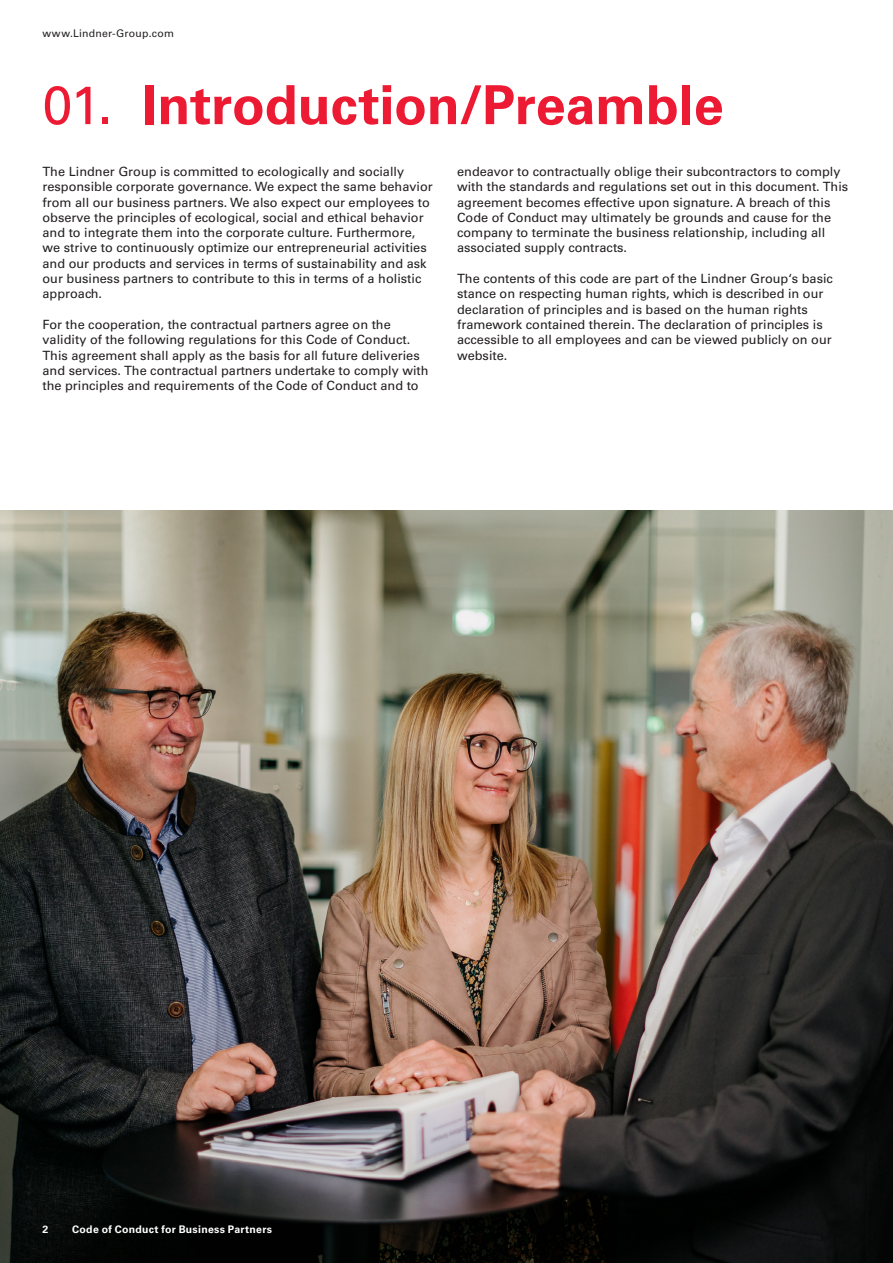
<style>
.page{position:relative;width:893px;height:1263px;background:#fff}
.page>*{position:absolute;margin:0;border:0;box-sizing:border-box;transform-origin:0 0}
.t1{font:700 54px "Univers LT Pro 65";letter-spacing:-.005em;color:#ed1a33}
.t2{font:12.75px/15.3px "Univers LT Pro 55 Roman";color:#231f20}
.t3{font:700 10.5px "Univers LT Pro 65";letter-spacing:.025em;color:#fff}
.t4{font:10.5px "Univers LT Pro 55 Roman";letter-spacing:.02em;color:#231f20}
.s1{font-family:"Univers LT Pro 55 Roman";font-weight:400}
</style>
<div class="page">
<img style="left:0;top:510px;width:893px;height:753px">
<p class="t4" style="left:43px;top:26px;width:133px">www.Lindner-Group.com</p>
<h1 class="t1" style="left:43px;top:67px;width:683px"><span class="s1">01.</span> Introduction/Preamble</h1>
<p class="t2" style="left:43px;top:163px;width:392px">The Lindner Group is committed to ecologically and socially responsible corporate governance. We expect the same behavior from all our business partners. We also expect our employees to observe the principles of ecological, social and ethical behavior and to integrate them into the corporate culture. Furthermore, we strive to continuously optimize our entrepreneurial activities and our products and services in terms of sustainability and ask our business partners to contribute to this in terms of a holistic approach.</p>
<p class="t2" style="left:43px;top:316px;width:388px">For the cooperation, the contractual partners agree on the validity of the following regulations for this Code of Conduct.<br>This agreement shall apply as the basis for all future deliveries and services. The contractual partners undertake to comply with the principles and requirements of the Code of Conduct and to</p>
<p class="t2" style="left:457px;top:163px;width:393px">endeavor to contractually oblige their subcontractors to comply with the standards and regulations set out in this document. This agreement becomes effective upon signature. A breach of this Code of Conduct may ultimately be grounds and cause for the company to terminate the business relationship, including all associated supply contracts.</p>
<p class="t2" style="left:457px;top:270px;width:377px">The contents of this code are part of the Lindner Group‘s basic stance on respecting human rights, which is described in our declaration of principles and is based on the human rights framework contained therein. The declaration of principles is accessible to all employees and can be viewed publicly on our website.</p>
<p class="t3" style="left:43px;top:1221px;width:7px">2</p>
<p class="t3" style="left:72px;top:1221px;width:201px">Code of Conduct for Business Partners</p>
</div>
